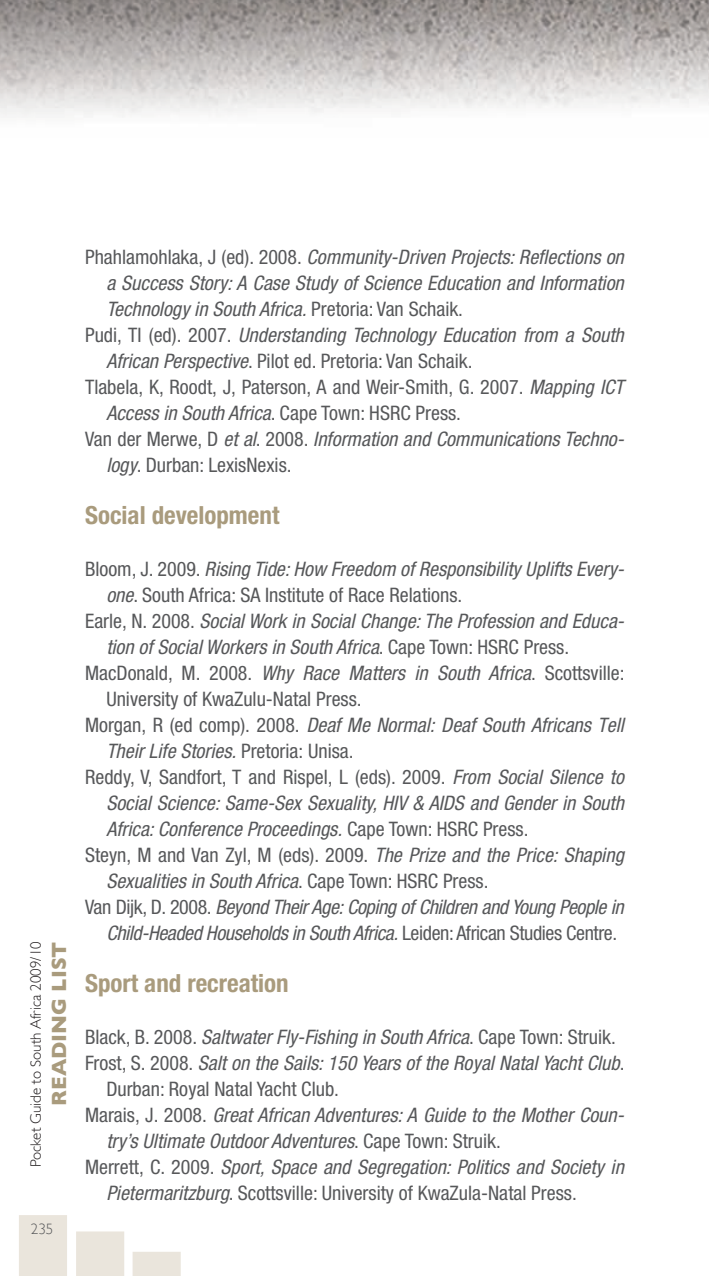
<style>
.page{position:relative;width:709px;height:1276px;background:#fff}
.page>*{position:absolute;margin:0;border:0;box-sizing:border-box;transform-origin:0 0}
.BODYTEXT{font:700 condensed 25px "Helvetica Neue";color:#a99b7d}
.t1{font:700 21px "Gill Sans";color:#a99b7d}
.BODYTEXT-2{font:italic condensed 20px/26px "Helvetica Neue";color:#57585a}
.BODYTEXT-3{font:condensed 20px/26px "Helvetica Neue";color:#57585a}
.BODYTEXT-4{font:italic condensed 20px/26px "Helvetica Neue";letter-spacing:-.02em;color:#57585a}
.t2{font:300 15px "Gill Sans";color:#231f20}
.t3{font:300 15px "Gill Sans";color:#57585a}
.s1{font-style:normal}
.s2{font-style:italic}
</style>
<div class="page">
<svg style="left:19px;top:1215px;width:162px;height:61px"></svg>
<img style="left:0;top:0;width:709px;height:117px">
<p class="t2" style="left:27px;top:1167px;width:227px;rotate:-90deg">Pocket Guide to South Africa 2009/10</p>
<p class="t1" style="left:47px;top:1105px;width:166px;rotate:-90deg">READING LIST</p>
<p class="t3" style="left:31px;top:1220px;width:24px">235</p>
<p class="BODYTEXT-2" style="left:106px;top:244px;width:519px;text-align:justify;text-indent:-21px"><span class="s1">Phahlamohlaka, J (ed). 2008.</span> Community-Driven Projects: Reflections on a Success Story: A Case Study of Science Education and Information Technology in South Africa. <span class="s1">Pretoria: Van Schaik.</span></p>
<p class="BODYTEXT-2" style="left:106px;top:322px;width:519px;text-indent:-21px"><span class="s1">Pudi, TI (ed). 2007.</span> Understanding Technology Education from a South<br>African Perspective<span class="s1">. Pilot ed. Pretoria: Van Schaik.</span></p>
<p class="BODYTEXT-3" style="left:106px;top:374px;width:519px;text-indent:-21px">Tlabela, K, Roodt, J, Paterson, A and Weir-Smith, G. 2007. <span class="s2">Mapping ICT<br>Access in South Africa</span>. Cape Town: HSRC Press.</p>
<p class="BODYTEXT-2" style="left:106px;top:426px;width:519px;text-indent:-21px"><span class="s1">Van der Merwe, D</span> et al<span class="s1">. 2008.</span> Information and Communications Techno&shy;logy<span class="s1">. Durban: LexisNexis.</span></p>
<p class="BODYTEXT" style="left:85px;top:500px;width:196px">Social development</p>
<p class="BODYTEXT-3" style="left:106px;top:556px;width:519px;text-indent:-21px">Bloom, J. 2009. <span class="s2">Rising Tide: How Freedom of Responsibility Uplifts Every&shy;one</span>. South Africa: SA Institute of Race Relations.</p>
<p class="BODYTEXT-2" style="left:106px;top:608px;width:519px;text-indent:-21px"><span class="s1">Earle, N. 2008.</span> Social Work in Social Change: The Profession and Educa&shy;tion of Social Workers in South Africa<span class="s1">. Cape Town: HSRC Press.</span></p>
<p class="BODYTEXT-3" style="left:106px;top:660px;width:520px;text-indent:-21px">MacDonald, M. 2008. <span class="s2">Why Race Matters in South Africa</span>. Scottsville:<br>University of KwaZulu-Natal Press.</p>
<p class="BODYTEXT-2" style="left:106px;top:712px;width:519px;text-indent:-21px"><span class="s1">Morgan, R (ed comp). 2008.</span> Deaf Me Normal: Deaf South Africans Tell<br>Their Life Stories. <span class="s1">Pretoria: Unisa.</span></p>
<p class="BODYTEXT-2" style="left:106px;top:764px;width:519px;text-align:justify;text-indent:-21px"><span class="s1">Reddy, V, Sandfort, T and Rispel, L (eds). 2009.</span> From Social Silence to Social Science: Same-Sex Sexuality, HIV &amp; AIDS and Gender in South Africa: Conference Proceedings. <span class="s1">Cape Town: HSRC Press.</span></p>
<p class="BODYTEXT-2" style="left:106px;top:842px;width:519px;text-indent:-21px"><span class="s1">Steyn, M and Van Zyl, M (eds). 2009.</span> The Prize and the Price: Shaping<br>Sexualities in South Africa<span class="s1">. Cape Town: HSRC Press.</span></p>
<p class="BODYTEXT-4" style="left:106px;top:894px;width:519px;text-indent:-21px"><span class="s1">Van Dijk, D. 2008.</span> Beyond Their Age: Coping of Children and Young People in<br>Child-Headed Households in South Africa. <span class="s1">Leiden: African Studies Centre.</span></p>
<p class="BODYTEXT" style="left:85px;top:968px;width:205px">Sport and recreation</p>
<p class="BODYTEXT-2" style="left:85px;top:1024px;width:532px"><span class="s1">Black, B. 2008.</span> Saltwater Fly-Fishing in South Africa<span class="s1">. Cape Town: Struik.</span></p>
<p class="BODYTEXT-2" style="left:106px;top:1050px;width:520px;text-indent:-21px"><span class="s1">Frost, S. 2008.</span> Salt on the Sails: 150 Years of the Royal Natal Yacht Club<span class="s1">.<br>Durban: Royal Natal Yacht Club.</span></p>
<p class="BODYTEXT-2" style="left:106px;top:1102px;width:519px;text-indent:-21px"><span class="s1">Marais, J. 2008.</span> Great African Adventures: A Guide to the Mother Coun&shy;try’s Ultimate Outdoor Adventures<span class="s1">. Cape Town: Struik.</span></p>
<p class="BODYTEXT-2" style="left:106px;top:1154px;width:519px;text-indent:-21px"><span class="s1">Merrett, C. 2009.</span> Sport, Space and Segregation: Politics and Society in<br>Pietermaritzburg<span class="s1">. Scottsville: University of KwaZula-Natal Press.</span></p>
</div>
